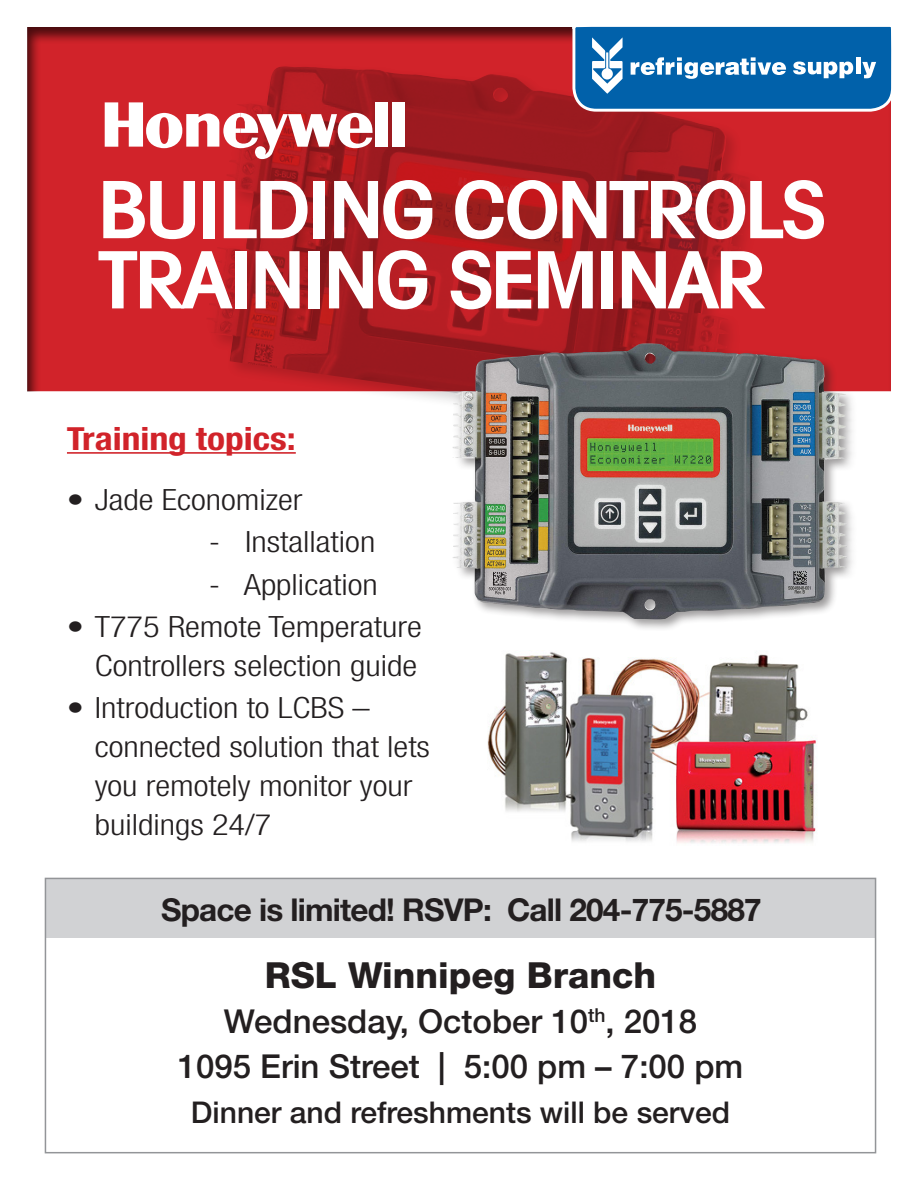
<style>
.page{position:relative;width:918px;height:1188px;background:#fff}
.page>*{position:absolute;margin:0;border:0;box-sizing:border-box;transform-origin:0 0}
.t1{font:600 condensed 79.05px/70.2px "Avant Garde";letter-spacing:-.05em;color:#fff;scale:1.18 1}
.t2{font:800 36px "Helvetica Neue";color:#231f20}
.t3{font:500 33px "Helvetica Neue";color:#231f20}
.t4{font:700 condensed 31.8px "Helvetica Neue";color:#d1232a;scale:1.18 1}
.t5{font:700 31.5px "Helvetica Neue";letter-spacing:-.025em;color:#231f20}
.t6{font:500 30px "Helvetica Neue";color:#231f20}
.t7{font:300 condensed 29.25px/39px "Helvetica Neue";color:#231f20;text-align:right;scale:1.18 1}
</style>
<div class="page">
<div style="left:24px;top:26px;width:867px;height:366px;background:#231f20;opacity:.75"></div>
<hr style="left:67px;top:452px;width:229px;height:2px;background:#d1232a">
<div style="left:203px;top:62px;width:562px;height:380px;background:#231f20;opacity:.45"></div>
<img style="left:206px;top:72px;width:521px;height:354px">
<img style="left:487px;top:652px;width:330px;height:191px">
<div style="left:375px;top:102px;width:13px;height:45px;background:#fff"></div>
<div style="left:392px;top:102px;width:13px;height:45px;background:#fff"></div>
<svg style="left:105px;top:102px;width:268px;height:57px"></svg>
<div style="left:450px;top:340px;width:409px;height:292px;background:#231f20;opacity:.45"></div>
<img style="left:453px;top:344px;width:394px;height:275px">
<svg style="left:570px;top:26px;width:322px;height:87px;background:#2e75b1"></svg>
<div style="left:46px;top:879px;width:830px;height:58px;background:#d1d2d4"></div>
<div style="left:45px;top:878px;width:831px;height:275px;border:2px solid #939598"></div>
<p class="t1" style="left:97px;top:174px;width:620px">BUILDING CONTROLS<br>TRAINING SEMINAR</p>
<p class="t4" style="left:67px;top:419px;width:195px">Training topics:</p>
<p class="t7" style="left:67px;top:480px;width:201px">• Jade Economizer</p>
<p class="t7" style="left:209px;top:522px;width:143px">- Installation</p>
<p class="t7" style="left:209px;top:564px;width:145px">- Application</p>
<p class="t7" style="left:67px;top:607px;width:302px">• T775 Remote Temperature<br>Controllers selection guide</p>
<p class="t7" style="left:95px;top:688px;width:286px;text-align:left;text-indent:-28px">• Introduction to LCBS – connected solution that lets you remotely monitor your buildings 24/7</p>
<p class="t5" style="left:161px;top:891px;width:602px">Space is limited! RSVP: Call 204-775-5887</p>
<p class="t2" style="left:265px;top:954px;width:393px">RSL Winnipeg Branch</p>
<p class="t3" style="left:224px;top:1002px;width:475px">Wednesday, October 10<sup>th</sup>, 2018</p>
<p class="t3" style="left:178px;top:1047px;width:567px">1095 Erin Street | 5:00 pm – 7:00 pm</p>
<p class="t6" style="left:191px;top:1095px;width:541px">Dinner and refreshments will be served</p>
</div>
